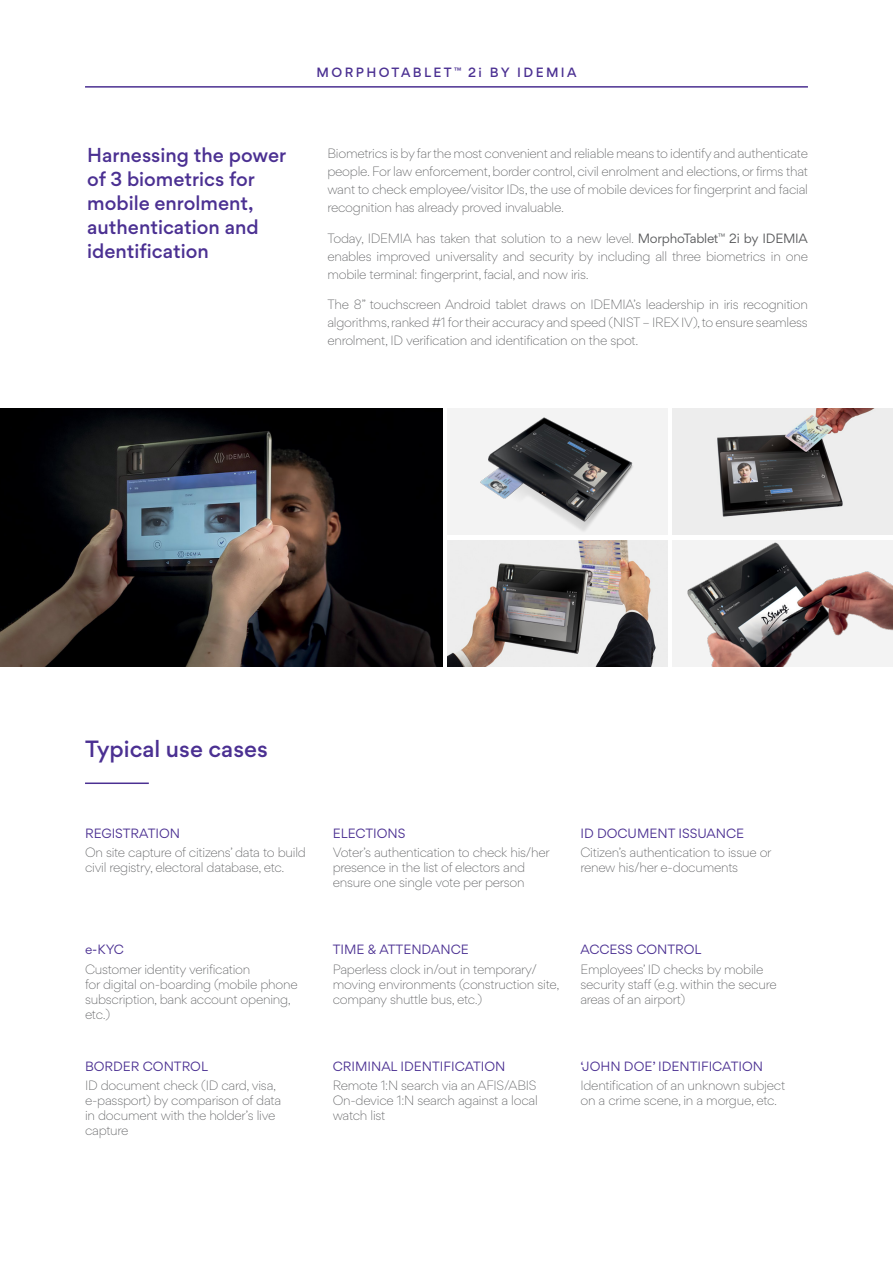
<style>
.page{position:relative;width:893px;height:1263px;background:#fff}
.page>*{position:absolute;margin:0;border:0;box-sizing:border-box;transform-origin:0 0}
.t1{font:500 21px "Gordita";color:#4b3092}
.t2{font:500 18px/24px "Gordita";color:#4b3092}
.t3{font:300 12px/15px "Gordita";letter-spacing:-.02em;color:#58595b}
.t4{font:12px "Gordita";color:#4b3092}
.t5{font:500 12px "Gordita";letter-spacing:.2em;color:#4b3092}
.s1{font-weight:400}
</style>
<div class="page">
<hr style="left:85px;top:86px;width:723px;height:2px;background:#4b3092">
<img style="left:0;top:408px;width:442px;height:259px">
<div style="left:447px;top:408px;width:220px;height:126px;background:#f3f3f3"></div>
<img style="left:480px;top:417px;width:153px;height:114px">
<img style="left:447px;top:541px;width:220px;height:126px">
<img style="left:673px;top:408px;width:220px;height:126px">
<img style="left:673px;top:541px;width:220px;height:126px">
<hr style="left:85px;top:782px;width:64px;height:2px;background:#4b3092">
<h2 class="t2" style="left:87px;top:143px;width:201px">Harnessing the power of 3 biometrics for mobile enrolment, authentication and identification</h2>
<p class="t5" style="left:317px;top:64px;width:184px">Morph ota blet <sup>™</sup> 2i BY</p>
<p class="t5" style="left:517px;top:64px;width:61px">IDEMIA</p>
<p class="t3" style="left:327px;top:144px;width:482px;line-height:18px;text-align:justify">Biometrics is by far the most convenient and reliable means to identify and authenticate people. For law enforcement, border control, civil enrolment and elections, or firms that want to check employee/visitor IDs, the use of mobile devices for fingerprint and facial recognition has already proved invaluable.</p>
<p class="t3" style="left:327px;top:228px;width:482px;line-height:18px;text-align:justify">Today, IDEMIA has taken that solution to a new level. <span class="s1">MorphoTablet</span><sup>™</sup> <span class="s1">2i by IDEMIA </span>enables improved universality and security by including all three biometrics in one mobile terminal: fingerprint, facial, and now iris.</p>
<p class="t3" style="left:327px;top:295px;width:482px;line-height:18px;text-align:justify">The 8” touchscreen Android tablet draws on IDEMIA’s leadership in iris recognition algorithms, ranked #1 for their accuracy and speed (NIST – IREX IV), to ensure seamless enrolment, ID verification and identification on the spot.</p>
<h1 class="t1" style="left:85px;top:733px;width:184px">Typical use cases</h1>
<p class="t4" style="left:85px;top:824px;width:97px">REGISTRATION</p>
<p class="t3" style="left:85px;top:844px;width:222px">On site capture of citizens’ data to build civil registry, electoral database, etc.</p>
<p class="t4" style="left:85px;top:941px;width:40px">e-KYC</p>
<p class="t3" style="left:85px;top:961px;width:214px">Customer identity verification<br>for digital on-boarding (mobile phone subscription, bank account opening, etc.)</p>
<p class="t4" style="left:85px;top:1057px;width:19px">Border</p>
<p class="t4" style="left:143px;top:1057px;width:67px">CONTROL</p>
<p class="t3" style="left:85px;top:1077px;width:198px">ID document check (ID card, visa, e-passport) by comparison of data in document with the holder’s live capture</p>
<p class="t4" style="left:333px;top:824px;width:74px">ELECTIONS</p>
<p class="t3" style="left:333px;top:844px;width:219px">Voter’s authentication to check his/her presence in the list of electors and ensure one single vote per person</p>
<p class="t4" style="left:333px;top:941px;width:137px">TIME &amp; ATTENDANCE</p>
<p class="t3" style="left:333px;top:961px;width:228px">Paperless clock in/out in temporary/ moving environments (construction site, company shuttle bus, etc.)</p>
<p class="t4" style="left:333px;top:1057px;width:174px">CRIMINAL IDENTIFICATION</p>
<p class="t3" style="left:333px;top:1077px;width:207px;text-align:justify">Remote 1:N search via an AFIS/ABIS On-device 1:N search against a local watch list</p>
<p class="t4" style="left:580px;top:824px;width:165px">ID DOCUMENT ISSUANCE</p>
<p class="t3" style="left:580px;top:844px;width:193px">Citizen’s authentication to issue or renew his/her e-documents</p>
<p class="t4" style="left:580px;top:941px;width:123px">ACCESS CONTROL</p>
<p class="t3" style="left:580px;top:961px;width:198px">Employees’ ID checks by mobile security staff (e.g. within the secure areas of an airport)</p>
<p class="t4" style="left:580px;top:1057px;width:184px">‘JOHN DOE’ IDENTIFICATION</p>
<p class="t3" style="left:580px;top:1077px;width:206px">Identification of an unknown subject on a crime scene, in a morgue, etc.</p>
</div>
